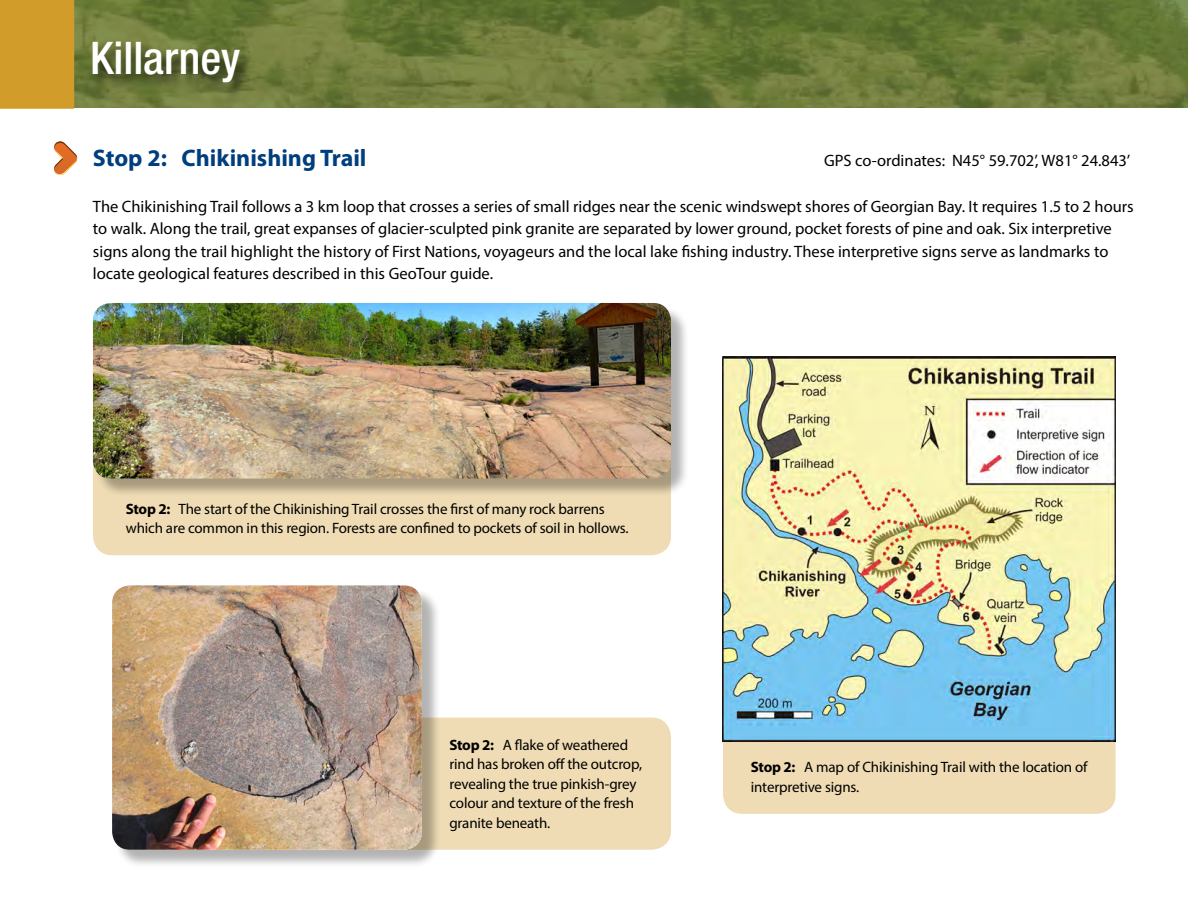
<style>
.page{position:relative;width:1188px;height:918px;background:#fff}
.page>*{position:absolute;margin:0;border:0;box-sizing:border-box;transform-origin:0 0}
.t1{font:500 condensed 45px "Helvetica Neue LT Std";color:#fff}
.t2{font:700 24px "Myriad Pro";color:#003e7e}
.t3{font:16.5px/22.5px "Myriad Pro";color:#000}
.t4{font:15px/19.5px "Myriad Pro";letter-spacing:-.01em;color:#000}
.s1{font-weight:700}
</style>
<div class="page">
<img style="left:74px;top:0;width:1114px;height:108px">
<div style="left:0;top:0;width:74px;height:109px;background:#d29c2a"></div>
<div style="left:91px;top:42px;width:164px;height:56px;background:#000;opacity:.6"></div>
<svg style="left:54px;top:141px;width:23px;height:34px"></svg>
<div style="left:93px;top:412px;width:578px;height:143px;background:#efdcb4;border-radius:20px"></div>
<div style="left:723px;top:706px;width:393px;height:108px;background:#efdcb4;border-radius:20px"></div>
<div style="left:344px;top:718px;width:327px;height:132px;background:#efdcb4;border-radius:20px"></div>
<div style="left:114px;top:587px;width:326px;height:281px;background:#000;opacity:.3"></div>
<img style="left:112px;top:585px;width:310px;height:265px">
<img style="left:723px;top:357px;width:393px;height:384px">
<div style="left:95px;top:306px;width:595px;height:191px;background:#000;opacity:.3"></div>
<img style="left:93px;top:303px;width:578px;height:176px">
<h1 class="t1" style="left:90px;top:32px;width:152px">Killarney</h1>
<h3 class="t2" style="left:93px;top:143px;width:275px">Stop 2: Chikinishing Trail</h3>
<p class="t3" style="left:824px;top:149px;width:308px">GPS co-ordinates: N45° 59.702’, W81° 24.843’</p>
<p class="t3" style="left:93px;top:195px;width:1042px">The Chikinishing Trail follows a 3 km loop that crosses a series of small ridges near the scenic windswept shores of Georgian Bay. It requires 1.5 to 2 hours to walk. Along the trail, great expanses of glacier-sculpted pink granite are separated by lower ground, pocket forests of pine and oak. Six interpretive signs along the trail highlight the history of First Nations, voyageurs and the local lake fishing industry. These interpretive signs serve as landmarks to locate geological features described in this GeoTour guide.</p>
<p class="t4" style="left:126px;top:499px;width:504px"><span class="s1">Stop 2:</span> The start of the Chikinishing Trail crosses the first of many rock barrens which are common in this region. Forests are confined to pockets of soil in hollows.</p>
<p class="t4" style="left:449px;top:735px;width:194px"><span class="s1">Stop 2:</span> A flake of weathered rind has broken off the outcrop, revealing the true pinkish-grey colour and texture of the fresh granite beneath.</p>
<p class="t4" style="left:751px;top:757px;width:338px"><span class="s1">Stop 2:</span> A map of Chikinishing Trail with the location of interpretive signs.</p>
</div>
